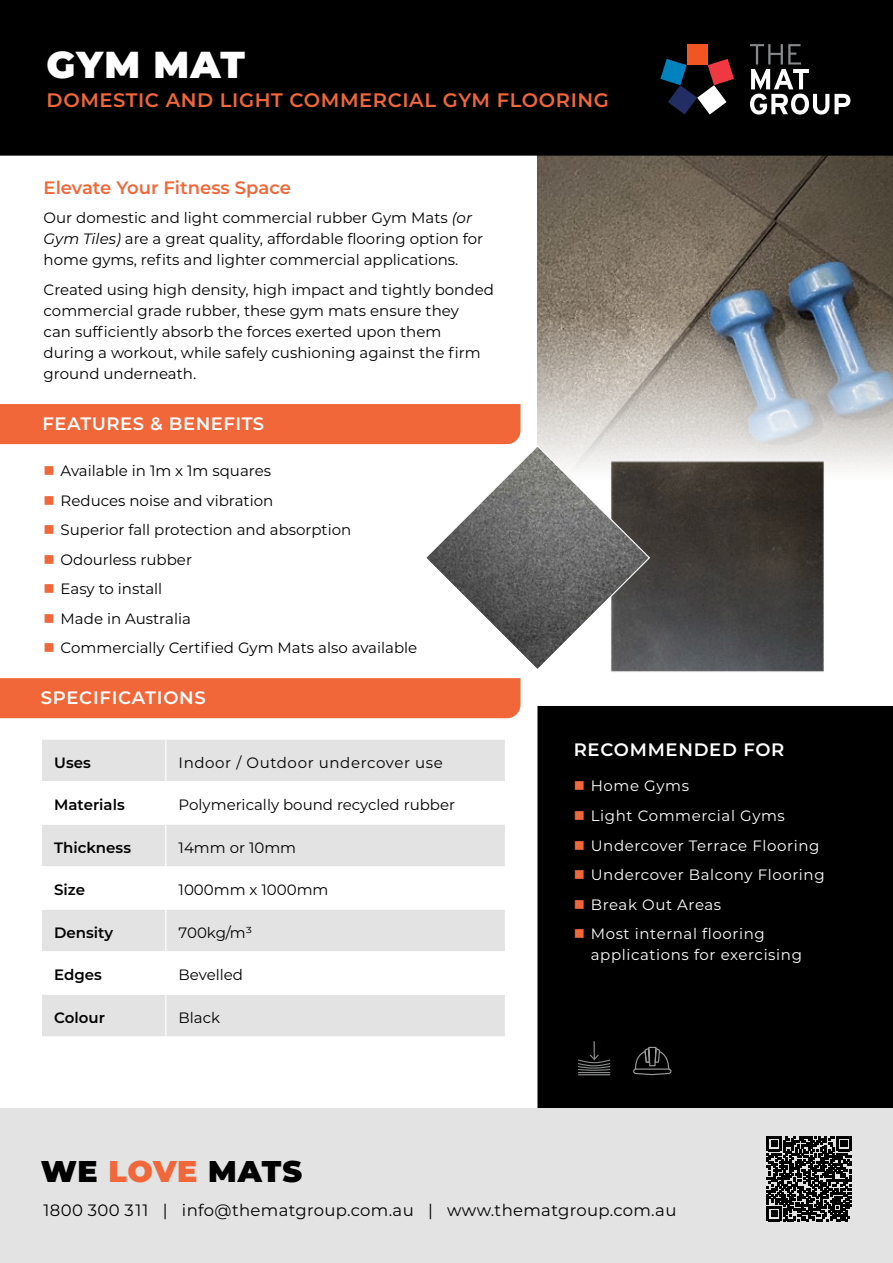
<style>
.page{position:relative;width:893px;height:1263px;background:#fff}
.page>*{position:absolute;margin:0;border:0;box-sizing:border-box;transform-origin:0 0}
.t1{font:900 37.5px "Montserrat";letter-spacing:.03em;color:#fff}
.t2{font:900 30px "Montserrat";letter-spacing:.015em;color:#000}
.t3{font:600 19.5px "Montserrat";letter-spacing:.03em;color:#f26739}
.t4{font:600 18px "Montserrat";letter-spacing:.035em;color:#fff}
.t5{font:600 18px "Montserrat";color:#f26739}
.t6{font:16.5px "Montserrat";letter-spacing:.02em;color:#000}
.t7{font:15px/21px "Montserrat";color:#000}
.t8{font:15px/21px "Montserrat";letter-spacing:.04em;color:#fff}
.t9{font:600 15px "Montserrat";color:#000}
.t10{font:15px "Montserrat";letter-spacing:.04em;color:#000}
.s1{font-style:italic}
.s2{color:#f26739}
</style>
<div class="page">
<img style="left:520px;top:405px;width:304px;height:303px">
<img style="left:537px;top:156px;width:356px;height:343px">
<div style="left:42px;top:740px;width:463px;height:296px;background:#e3e3e4"></div>
<svg style="left:42px;top:782px;width:463px;height:212px"></svg>
<div style="left:166px;top:824px;width:339px;height:43px;background:#e3e3e4"></div>
<hr style="left:165px;top:740px;width:1px;height:41px;background:#fff">
<hr style="left:41px;top:781px;width:125px;height:1px;background:#fff">
<hr style="left:166px;top:781px;width:340px;height:1px;background:#fff">
<hr style="left:165px;top:782px;width:1px;height:42px;background:#fff">
<hr style="left:41px;top:824px;width:125px;height:1px;background:#fff">
<hr style="left:166px;top:824px;width:340px;height:1px;background:#fff">
<hr style="left:165px;top:825px;width:1px;height:41px;background:#fff">
<hr style="left:165px;top:867px;width:1px;height:42px;background:#fff">
<hr style="left:165px;top:910px;width:1px;height:41px;background:#fff">
<hr style="left:165px;top:952px;width:1px;height:42px;background:#fff">
<hr style="left:165px;top:995px;width:1px;height:41px;background:#fff">
<hr style="left:41px;top:866px;width:125px;height:1px;background:#fff">
<hr style="left:41px;top:909px;width:125px;height:1px;background:#fff">
<hr style="left:41px;top:951px;width:125px;height:1px;background:#fff">
<hr style="left:41px;top:994px;width:125px;height:1px;background:#fff">
<hr style="left:166px;top:866px;width:340px;height:1px;background:#fff">
<hr style="left:166px;top:909px;width:340px;height:1px;background:#fff">
<hr style="left:166px;top:951px;width:340px;height:1px;background:#fff">
<hr style="left:166px;top:994px;width:340px;height:1px;background:#fff">
<div style="left:537px;top:706px;width:356px;height:403px;background:#000"></div>
<div style="left:0;top:678px;width:520px;height:40px;background:#f26739"></div>
<div style="left:0;top:404px;width:520px;height:40px;background:#f26739"></div>
<div style="left:0;top:1109px;width:893px;height:154px;background:#e3e3e4"></div>
<div style="left:0;top:0;width:893px;height:156px;background:#000"></div>
<div style="left:687px;top:44px;width:21px;height:21px;background:#f05522"></div>
<svg style="left:660px;top:59px;width:74px;height:56px;background:#3f3641"></svg>
<svg style="left:750px;top:44px;width:100px;height:71px"></svg>
<svg style="left:767px;top:1137px;width:84px;height:84px"></svg>
<hr style="left:578px;top:1074px;width:32px;height:1px;background:#8a8c8c">
<hr style="left:578px;top:1072px;width:32px;height:1px;background:#8a8c8c">
<svg style="left:577px;top:1042px;width:34px;height:29px"></svg>
<svg style="left:424px;top:444px;width:227px;height:227px"></svg>
<svg style="left:632px;top:1000px;width:40px;height:76px;background:#0d0d0d"></svg>
<h1 class="t1" style="left:47px;top:37px;width:200px">GYM MAT</h1>
<h3 class="t3" style="left:47px;top:86px;width:564px">DOMESTIC AND LIGHT COMMERCIAL GYM FLOORING</h3>
<p class="t5" style="left:44px;top:174px;width:249px">Elevate Your Fitness Space</p>
<p class="t7" style="left:44px;top:207px;width:441px">Our domestic and light commercial rubber Gym Mats <span class="s1">(or<br>Gym Tiles)</span> are a great quality, affordable flooring option for home gyms, refits and lighter commercial applications.</p>
<p class="t7" style="left:44px;top:278px;width:452px">Created using high density, high impact and tightly bonded commercial grade rubber, these gym mats ensure they<br>can sufficiently absorb the forces exerted upon them during a workout, while safely cushioning against the firm ground underneath.</p>
<p class="t4" style="left:43px;top:411px;width:223px">FEATURES &amp; BENEFITS</p>
<p class="t7" style="left:44px;top:460px;width:229px"><span class="s2">■</span> Available in 1m x 1m squares</p>
<p class="t7" style="left:44px;top:489px;width:231px"><span class="s2">■</span> Reduces noise and vibration</p>
<p class="t7" style="left:44px;top:519px;width:309px"><span class="s2">■</span> Superior fall protection and absorption</p>
<p class="t7" style="left:44px;top:548px;width:150px"><span class="s2">■</span> Odourless rubber</p>
<p class="t7" style="left:44px;top:578px;width:120px"><span class="s2">■</span> Easy to install</p>
<p class="t7" style="left:44px;top:607px;width:149px"><span class="s2">■</span> Made in Australia</p>
<p class="t7" style="left:44px;top:637px;width:375px"><span class="s2">■</span> Commercially Certified Gym Mats also available</p>
<p class="t4" style="left:41px;top:685px;width:166px">SPECIFICATIONS</p>
<p class="t9" style="left:54px;top:752px;width:38px">Uses</p>
<p class="t10" style="left:179px;top:752px;width:266px">Indoor / Outdoor undercover use</p>
<p class="t9" style="left:54px;top:794px;width:72px">Materials</p>
<p class="t7" style="left:179px;top:794px;width:278px">Polymerically bound recycled rubber</p>
<p class="t9" style="left:54px;top:837px;width:78px">Thickness</p>
<p class="t7" style="left:179px;top:836px;width:119px">14mm or 10mm</p>
<p class="t9" style="left:54px;top:879px;width:32px">Size</p>
<p class="t7" style="left:179px;top:879px;width:151px">1000mm x 1000mm</p>
<p class="t9" style="left:54px;top:922px;width:60px">Density</p>
<p class="t7" style="left:179px;top:921px;width:75px">700kg/m³</p>
<p class="t9" style="left:54px;top:964px;width:49px">Edges</p>
<p class="t7" style="left:179px;top:964px;width:66px">Bevelled</p>
<p class="t9" style="left:54px;top:1007px;width:52px">Colour</p>
<p class="t7" style="left:179px;top:1006px;width:43px">Black</p>
<h2 class="t2" style="left:41px;top:1149px;width:263px">WE <span class="s2">LOVE</span> MATS</h2>
<p class="t4" style="left:574px;top:736px;width:212px">RECOMMENDED FOR</p>
<p class="t8" style="left:574px;top:775px;width:117px"><span class="s2">■</span> Home Gyms</p>
<p class="t8" style="left:574px;top:805px;width:213px"><span class="s2">■</span> Light Commercial Gyms</p>
<p class="t8" style="left:574px;top:834px;width:247px"><span class="s2">■</span> Undercover Terrace Flooring</p>
<p class="t8" style="left:574px;top:864px;width:252px"><span class="s2">■</span> Undercover Balcony Flooring</p>
<p class="t8" style="left:574px;top:893px;width:149px"><span class="s2">■</span> Break Out Areas</p>
<p class="t8" style="left:591px;top:923px;width:213px;text-indent:-17px"><span class="s2">■</span> Most internal flooring applications for exercising</p>
<p class="t6" style="left:44px;top:1199px;width:634px">1800 300 311 | info@thematgroup.com.au | www.thematgroup.com.au</p>
</div>
